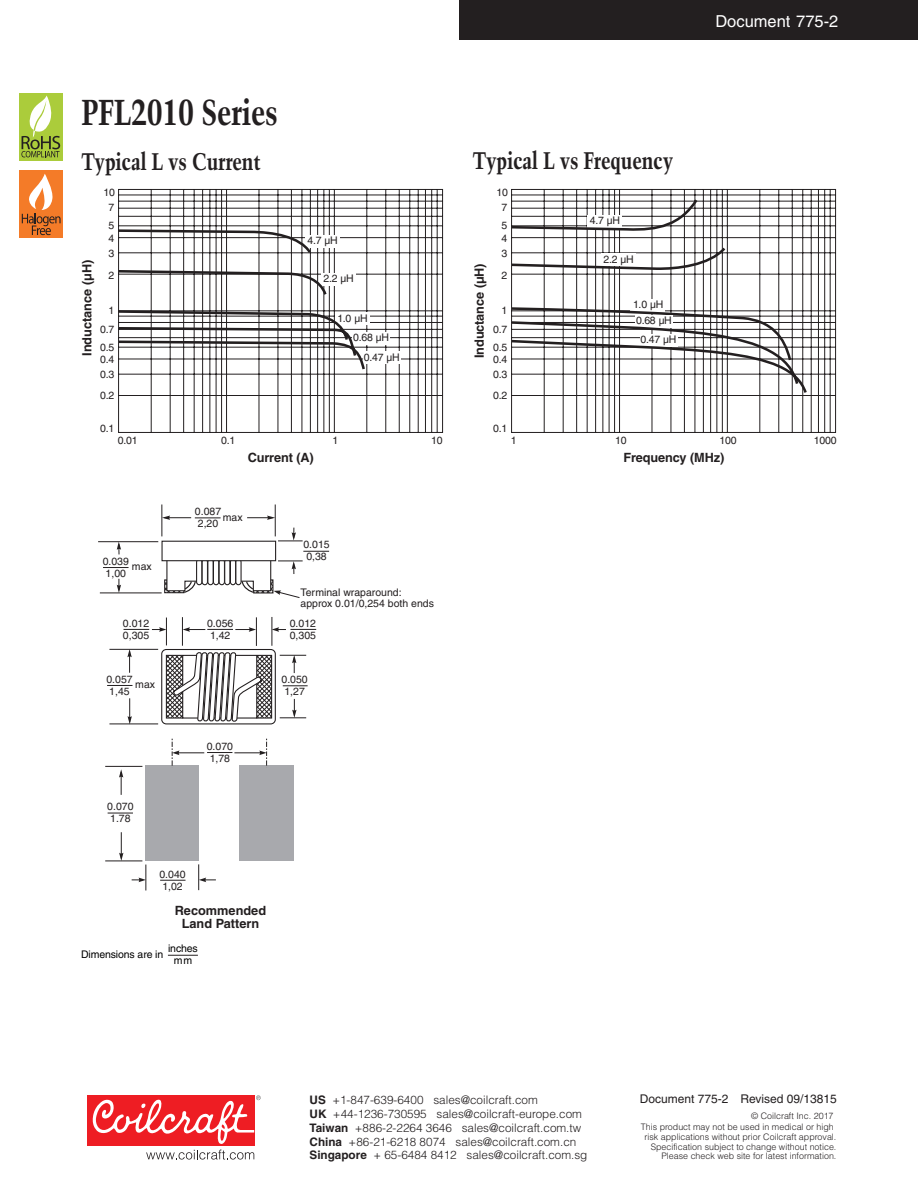
<style>
.page{position:relative;width:918px;height:1188px;background:#fff}
.page>*{position:absolute;margin:0;border:0;box-sizing:border-box;transform-origin:0 0}
.Subhead_-_16_Point_T{font:700 condensed 36px "Trump Mediaeval";letter-spacing:-.01em;color:#231f20}
.Subhead_-_16_Point_T-2{font:700 condensed 24px "Trump Mediaeval";letter-spacing:-.01em;color:#231f20}
.Document_number{font:16.5px "Helvetica";color:#fff}
.t1{font:700 12.75px/12.8px "Helvetica";color:#231f20;text-align:center}
.t2{font:12px "Helvetica";color:#231f20}
.t3{font:300 11.7px "Helvetica";color:#231f20}
.t4{font:700 11.7px/14px "Helvetica";color:#231f20}
.t5{font:10.5px/12.1px "Helvetica";color:#231f20}
.Dimensions{font:10.5px/12px "Helvetica";letter-spacing:-.01em;color:#000;text-align:center}
.t6{font:300 8.85px/9.9px "Helvetica";color:#231f20;text-align:right}
</style>
<div class="page">
<div style="left:459px;top:0;width:459px;height:40px;background:#231f20"></div>
<div style="left:87px;top:1096px;width:167px;height:50px;background:#ee1d23"></div>
<svg style="left:146px;top:1150px;width:108px;height:10px"></svg>
<svg style="left:92px;top:1095px;width:169px;height:49px"></svg>
<div style="left:19px;top:93px;width:44px;height:67px;background:#abcc3b"></div>
<svg style="left:21px;top:96px;width:39px;height:61px"></svg>
<div style="left:19px;top:171px;width:44px;height:67px;background:#f47b28"></div>
<svg style="left:22px;top:174px;width:39px;height:61px"></svg>
<svg style="left:118px;top:189px;width:325px;height:244px"></svg>
<div style="left:335px;top:313px;width:34px;height:12px;background:#fff"></div>
<div style="left:352px;top:332px;width:38px;height:12px;background:#fff"></div>
<div style="left:363px;top:351px;width:38px;height:13px;background:#fff"></div>
<svg style="left:118px;top:228px;width:249px;height:144px"></svg>
<svg style="left:511px;top:189px;width:325px;height:244px"></svg>
<svg style="left:511px;top:197px;width:282px;height:123px"></svg>
<div style="left:635px;top:315px;width:38px;height:13px;background:#fff"></div>
<svg style="left:511px;top:320px;width:298px;height:76px"></svg>
<hr style="left:168px;top:955px;width:30px;height:1px;background:#231f20">
<hr style="left:161px;top:504px;width:1px;height:32px;background:#231f20">
<hr style="left:275px;top:504px;width:1px;height:32px;background:#231f20">
<svg style="left:247px;top:516px;width:28px;height:4px"></svg>
<hr style="left:98px;top:541px;width:60px;height:1px;background:#231f20">
<hr style="left:109px;top:724px;width:49px;height:1px;background:#231f20">
<hr style="left:100px;top:593px;width:62px;height:1px;background:#231f20">
<svg style="left:117px;top:579px;width:4px;height:14px"></svg>
<svg style="left:117px;top:542px;width:4px;height:12px"></svg>
<svg style="left:278px;top:528px;width:25px;height:14px"></svg>
<div style="left:162px;top:541px;width:114px;height:20px;background:#fff;border:1px solid #231f20"></div>
<svg style="left:162px;top:516px;width:59px;height:4px"></svg>
<svg style="left:164px;top:551px;width:165px;height:47px"></svg>
<svg style="left:103px;top:567px;width:26px;height:1px"></svg>
<svg style="left:107px;top:617px;width:209px;height:107px"></svg>
<div style="left:240px;top:766px;width:54px;height:95px;background:#a8a9ad"></div>
<div style="left:145px;top:766px;width:54px;height:95px;background:#a8a9ad"></div>
<hr style="left:105px;top:766px;width:37px;height:1px;background:#231f20">
<hr style="left:105px;top:861px;width:37px;height:1px;background:#231f20">
<svg style="left:119px;top:832px;width:4px;height:29px"></svg>
<svg style="left:119px;top:769px;width:4px;height:26px"></svg>
<svg style="left:132px;top:865px;width:14px;height:26px"></svg>
<svg style="left:198px;top:864px;width:18px;height:26px"></svg>
<svg style="left:108px;top:813px;width:25px;height:1px"></svg>
<svg style="left:160px;top:880px;width:26px;height:1px"></svg>
<svg style="left:172px;top:739px;width:95px;height:28px"></svg>
<p class="Subhead_-_16_Point_T" style="left:81px;top:90px;width:198px">PFL2010 Series</p>
<p class="Subhead_-_16_Point_T-2" style="left:81px;top:146px;width:181px">Typical L vs Current</p>
<p class="t5" style="left:103px;top:186px;width:13px">10</p>
<p class="t5" style="left:109px;top:202px;width:7px">7</p>
<p class="t5" style="left:109px;top:219px;width:7px">5</p>
<p class="t5" style="left:109px;top:232px;width:7px">4</p>
<p class="t5" style="left:109px;top:247px;width:7px">3</p>
<p class="t1" style="left:80px;top:356px;width:98px;rotate:-90deg">Inductance (µH)</p>
<p class="t5" style="left:109px;top:269px;width:7px">2</p>
<p class="t5" style="left:109px;top:305px;width:7px">1</p>
<p class="t5" style="left:100px;top:323px;width:16px">0.7</p>
<p class="t5" style="left:100px;top:341px;width:16px">0.5</p>
<p class="t5" style="left:100px;top:353px;width:16px">0.4</p>
<p class="t5" style="left:100px;top:368px;width:16px">0.3</p>
<p class="t5" style="left:100px;top:389px;width:16px">0.2</p>
<p class="t5" style="left:100px;top:422px;width:16px">0.1</p>
<p class="t5" style="left:308px;top:234px;width:32px">4.7 µH</p>
<p class="t5" style="left:324px;top:272px;width:32px">2.2 µH</p>
<p class="t5" style="left:337px;top:312px;width:32px">1.0 µH</p>
<p class="t5" style="left:353px;top:331px;width:37px">0.68 µH</p>
<p class="t5" style="left:364px;top:351px;width:37px">0.47 µH</p>
<p class="t5" style="left:118px;top:435px;width:21px">0.01</p>
<p class="t5" style="left:221px;top:435px;width:16px">0.1</p>
<p class="t5" style="left:332px;top:434px;width:7px">1</p>
<p class="t5" style="left:431px;top:434px;width:13px">10</p>
<p class="t1" style="left:248px;top:451px;width:68px">Current (A)</p>
<p class="t5" style="left:103px;top:555px;width:28px">0.039<br>1,00</p>
<p class="t5" style="left:132px;top:561px;width:21px">max</p>
<p class="t5" style="left:195px;top:505px;width:28px">0.087<br>2,20</p>
<p class="t5" style="left:223px;top:511px;width:21px">max</p>
<p class="t5" style="left:303px;top:539px;width:28px">0.015<br>0,38</p>
<p class="t5" style="left:301px;top:587px;width:135px;line-height:10.5px">Terminal wraparound: approx 0.01/0,254 both ends</p>
<p class="t5" style="left:123px;top:617px;width:28px">0.012<br>0,305</p>
<p class="t5" style="left:290px;top:617px;width:28px">0.012<br>0,305</p>
<p class="t5" style="left:207px;top:617px;width:28px">0.056<br>1,42</p>
<p class="t5" style="left:106px;top:674px;width:28px">0.057<br>1,45</p>
<p class="t5" style="left:135px;top:679px;width:21px">max</p>
<p class="t5" style="left:107px;top:801px;width:28px">0.070<br>1.78</p>
<p class="t5" style="left:207px;top:740px;width:28px">0.070<br>1,78</p>
<p class="t5" style="left:282px;top:673px;width:28px">0.050<br>1,27</p>
<p class="t5" style="left:159px;top:868px;width:28px">0.040<br>1,02</p>
<p class="t1" style="left:175px;top:904px;width:93px">Recommended<br>Land Pattern</p>
<p class="Dimensions" style="left:81px;top:949px;width:84px">Dimensions are in</p>
<p class="Dimensions" style="left:168px;top:942px;width:31px">inches mm</p>
<p class="Document_number" style="left:715px;top:11px;width:124px">Document 775-2</p>
<p class="Subhead_-_16_Point_T-2" style="left:472px;top:145px;width:202px">Typical L vs Frequency</p>
<p class="t5" style="left:496px;top:186px;width:13px">10</p>
<p class="t5" style="left:502px;top:202px;width:7px">7</p>
<p class="t5" style="left:502px;top:219px;width:7px">5</p>
<p class="t5" style="left:502px;top:232px;width:7px">4</p>
<p class="t5" style="left:502px;top:247px;width:7px">3</p>
<p class="t1" style="left:473px;top:358px;width:96px;rotate:-90deg">Inductance (µH)</p>
<p class="t5" style="left:502px;top:269px;width:7px">2</p>
<p class="t5" style="left:502px;top:305px;width:7px">1</p>
<p class="t5" style="left:493px;top:323px;width:16px">0.7</p>
<p class="t5" style="left:493px;top:341px;width:16px">0.5</p>
<p class="t5" style="left:493px;top:353px;width:16px">0.4</p>
<p class="t5" style="left:493px;top:368px;width:16px">0.3</p>
<p class="t5" style="left:493px;top:389px;width:16px">0.2</p>
<p class="t5" style="left:493px;top:423px;width:16px">0.1</p>
<p class="t5" style="left:590px;top:214px;width:32px">4.7 µH</p>
<p class="t5" style="left:603px;top:253px;width:32px">2.2 µH</p>
<p class="t5" style="left:633px;top:298px;width:32px">1.0 µH</p>
<p class="t5" style="left:636px;top:311px;width:42px;line-height:18.9px;text-align:center">0.68 µH<br>0.47 µH</p>
<p class="t5" style="left:511px;top:435px;width:7px">1</p>
<p class="t5" style="left:615px;top:435px;width:13px">10</p>
<p class="t5" style="left:719px;top:434px;width:19px">100</p>
<p class="t5" style="left:814px;top:434px;width:24px">1000</p>
<p class="t1" style="left:623px;top:451px;width:102px">Frequency (MHz)</p>
<p class="t3" style="left:332px;top:1092px;width:207px">+1-847-639-6400 sales@coilcraft.com</p>
<p class="t3" style="left:333px;top:1106px;width:251px">+44-1236-730595 sales@coilcraft-europe.com</p>
<p class="t3" style="left:355px;top:1120px;width:228px">+886-2-2264 3646 sales@coilcraft.com.tw</p>
<p class="t3" style="left:349px;top:1134px;width:229px">+86-21-6218 8074 sales@coilcraft.com.cn</p>
<p class="t3" style="left:373px;top:1148px;width:216px">+ 65-6484 8412 sales@coilcraft.com.sg</p>
<p class="t4" style="left:310px;top:1093px;width:59px">US<br>UK<br>Taiwan<br>China<br>Singapore</p>
<p class="t2" style="left:640px;top:1092px;width:199px">Document 775-2 Revised 09/13815</p>
<p class="t6" style="left:641px;top:1110px;width:194px;line-height:11.2px">© Coilcraft Inc. 2017<br>This product may not be used in medical or high</p>
<p class="t6" style="left:644px;top:1132px;width:193px">risk applications without prior Coilcraft approval.<br>Specification subject to change without notice.<br>Please check web site for latest information.</p>
</div>
